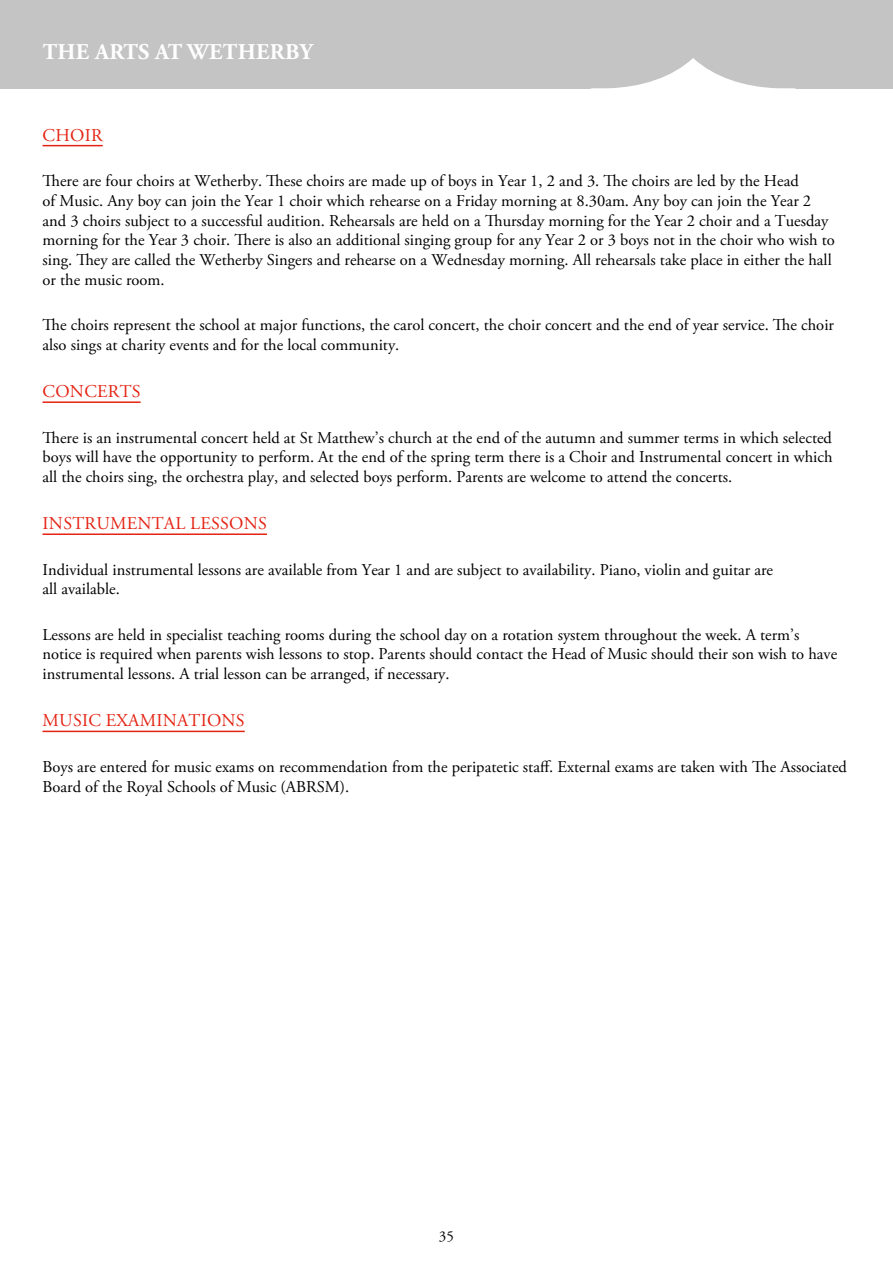
<style>
.page{position:relative;width:893px;height:1263px;background:#fff}
.page>*{position:absolute;margin:0;border:0;box-sizing:border-box;transform-origin:0 0}
.t1{font:700 22.5px "Adobe Garamond Pro";letter-spacing:.015em;color:#fff}
.t2{font:18px "Adobe Garamond Pro";letter-spacing:.015em;color:#e42313}
.t3{font:16.5px/19.8px "Adobe Garamond Pro";color:#000}
.t4{font:15px "Adobe Garamond Pro";color:#000}
</style>
<div class="page">
<hr style="left:43px;top:145px;width:60px;height:1px;background:#e42313">
<hr style="left:43px;top:401px;width:98px;height:2px;background:#e42313">
<hr style="left:43px;top:533px;width:224px;height:2px;background:#e42313">
<hr style="left:43px;top:731px;width:202px;height:1px;background:#e42313">
<div style="left:0;top:0;width:893px;height:88px;background:#c4c4c4"></div>
<svg style="left:587px;top:58px;width:212px;height:31px"></svg>
<h1 class="t1" style="left:43px;top:39px;width:271px">THE ARTS AT WETHERBY</h1>
<p class="t2" style="left:43px;top:124px;width:62px">CHOIR</p>
<p class="t3" style="left:43px;top:171px;width:794px">There are four choirs at Wetherby. These choirs are made up of boys in Year 1, 2 and 3. The choirs are led by the Head<br>of Music. Any boy can join the Year 1 choir which rehearse on a Friday morning at 8.30am. Any boy can join the Year 2 and 3 choirs subject to a successful audition. Rehearsals are held on a Thursday morning for the Year 2 choir and a Tuesday morning for the Year 3 choir. There is also an additional singing group for any Year 2 or 3 boys not in the choir who wish to sing. They are called the Wetherby Singers and rehearse on a Wednesday morning. All rehearsals take place in either the hall or the music room.</p>
<p class="t3" style="left:43px;top:316px;width:793px">The choirs represent the school at major functions, the carol concert, the choir concert and the end of year service. The choir also sings at charity events and for the local community.</p>
<p class="t2" style="left:43px;top:381px;width:100px">CONCERTS</p>
<p class="t3" style="left:43px;top:428px;width:791px;text-align:justify">There is an instrumental concert held at St Matthew’s church at the end of the autumn and summer terms in which selected boys will have the opportunity to perform. At the end of the spring term there is a Choir and Instrumental concert in which all the choirs sing, the orchestra play, and selected boys perform. Parents are welcome to attend the concerts.</p>
<p class="t2" style="left:43px;top:513px;width:226px">INSTRUMENTAL LESSONS</p>
<p class="t3" style="left:43px;top:560px;width:732px">Individual instrumental lessons are available from Year 1 and are subject to availability. Piano, violin and guitar are all available.</p>
<p class="t3" style="left:43px;top:625px;width:796px">Lessons are held in specialist teaching rooms during the school day on a rotation system throughout the week. A term’s notice is required when parents wish lessons to stop. Parents should contact the Head of Music should their son wish to have instrumental lessons. A trial lesson can be arranged, if necessary.</p>
<p class="t2" style="left:43px;top:710px;width:204px">MUSIC EXAMINATIONS</p>
<p class="t3" style="left:43px;top:757px;width:806px">Boys are entered for music exams on recommendation from the peripatetic staff. External exams are taken with The Associated<br>Board of the Royal Schools of Music (ABRSM).</p>
<p class="t4" style="left:439px;top:1227px;width:16px">35</p>
</div>
